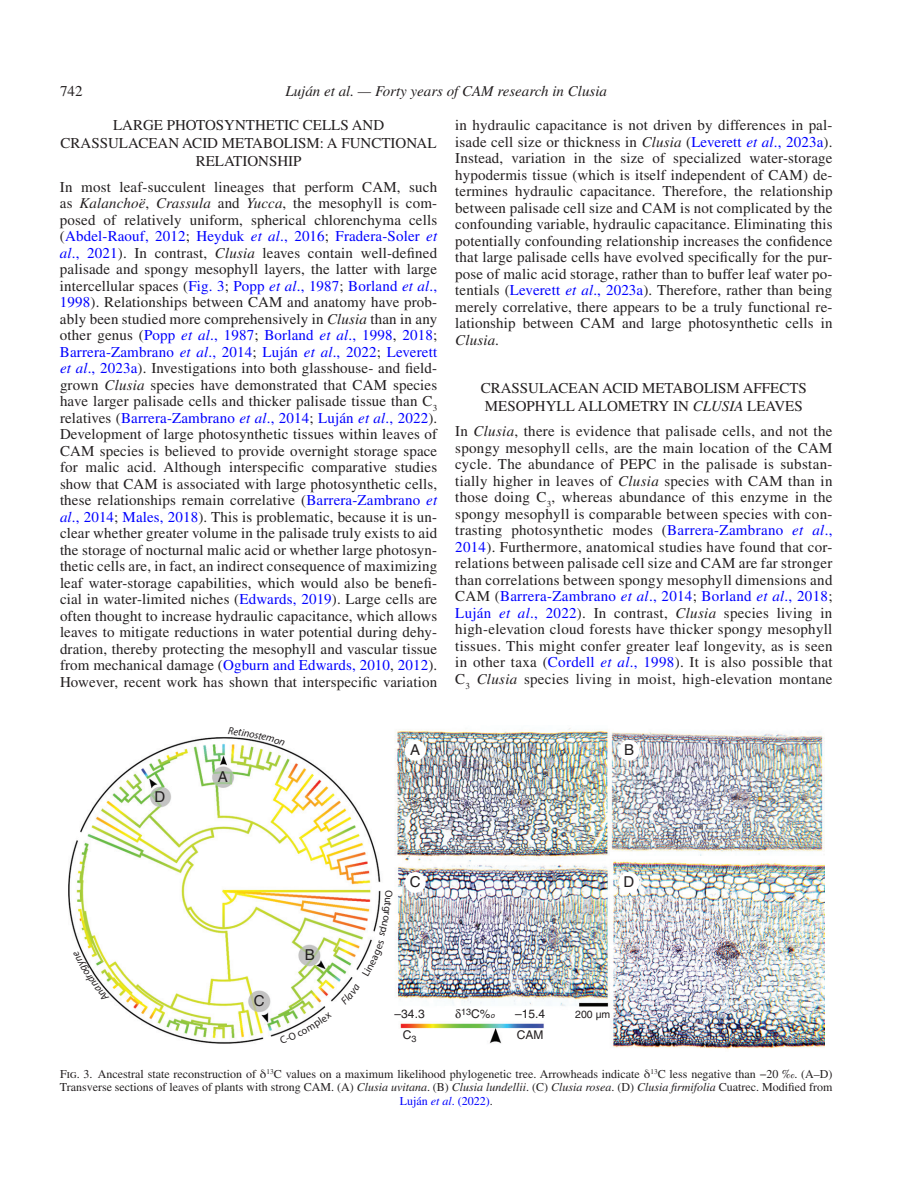
<style>
.page{position:relative;width:918px;height:1186px;background:#fff}
.page>*{position:absolute;margin:0;border:0;box-sizing:border-box;transform-origin:0 0}
.t1{font:15px/16.5px "Times LT Std";color:#231f20;text-align:justify}
.t2{font:italic 15px "Times LT Std";color:#231f20}
.t3{font:15px "Helvetica";color:#231f20}
.t4{font:12px/13.5px "Times LT Std";color:#231f20;text-align:center}
.t5{font:12px "Helvetica";color:#231f20}
.t6{font:10.5px "Helvetica";color:#231f20}
.t7{font:9px "Helvetica";color:#231f20}
.s1{font-style:italic}
.s2{color:#00f}
.s3{font-style:italic;color:#00f}
.s4{font-size:12px}
.s5{font-family:"Gandhari Unicode"}
</style>
<div class="page">
<img style="left:68px;top:728px;width:756px;height:321px">
<div style="left:405px;top:740px;width:21px;height:21px;background:#fff;border-radius:50%"></div>
<div style="left:619px;top:740px;width:20px;height:21px;background:#fff;border-radius:50%"></div>
<div style="left:405px;top:872px;width:21px;height:21px;background:#fff;border-radius:50%"></div>
<div style="left:619px;top:872px;width:20px;height:21px;background:#fff;border-radius:50%"></div>
<svg style="left:456px;top:1009px;width:5px;height:9px"></svg>
<svg style="left:73px;top:951px;width:36px;height:51px"></svg>
<svg style="left:279px;top:1012px;width:53px;height:32px"></svg>
<svg style="left:341px;top:983px;width:19px;height:22px"></svg>
<svg style="left:362px;top:890px;width:31px;height:86px"></svg>
<svg style="left:228px;top:728px;width:57px;height:18px"></svg>
<p class="t1" style="left:60px;top:83px;width:24px">742</p>
<p class="t2" style="left:285px;top:83px;width:323px">Luján et al. — Forty years of CAM research in Clusia</p>
<p class="t1" style="left:61px;top:116px;width:378px;line-height:18px;text-align:center">LARGE PHOTOSYNTHETIC CELLS AND<br>CRASSULACEAN ACID METABOLISM: A FUNCTIONAL<br>RELATIONSHIP</p>
<p class="t1" style="left:60px;top:178px;width:379px">In most leaf-succulent lineages that perform CAM, such as <span class="s1">Kalanchoë</span>, <span class="s1">Crassula</span> and <span class="s1">Yucca</span>, the mesophyll is com&shy;posed of relatively uniform, spherical chlorenchyma cells (<span class="s2">Abdel-Raouf, 2012</span>; <span class="s2">Heyduk</span> <span class="s3">et al</span><span class="s2">., 2016</span>; <span class="s2">Fradera-Soler</span> <span class="s3">et al</span><span class="s2">., 2021</span>). In contrast, <span class="s1">Clusia</span> leaves contain well-defined palisade and spongy mesophyll layers, the latter with large intercellular spaces (<span class="s2">Fig. 3</span>; <span class="s2">Popp</span> <span class="s3">et al</span><span class="s2">., 1987</span>; <span class="s2">Borland</span> <span class="s3">et al</span><span class="s2">., 1998</span>). Relationships between CAM and anatomy have prob&shy;ably been studied more comprehensively in <span class="s1">Clusia</span> than in any other genus (<span class="s2">Popp</span> <span class="s3">et al</span><span class="s2">., 1987</span>; <span class="s2">Borland</span> <span class="s3">et al</span><span class="s2">., 1998</span>, <span class="s2">2018</span>; <span class="s2">Barrera-Zambrano</span> <span class="s3">et al</span><span class="s2">., 2014</span>; <span class="s2">Luján</span> <span class="s3">et al</span><span class="s2">., 2022</span>; <span class="s2">Leverett </span><span class="s3">et al</span><span class="s2">., 2023a</span>). Investigations into both glasshouse- and field&shy;grown <span class="s1">Clusia</span> species have demonstrated that CAM species have larger palisade cells and thicker palisade tissue than C<sub>3 </sub>relatives (<span class="s2">Barrera-Zambrano</span> <span class="s3">et al</span><span class="s2">., 2014</span>; <span class="s2">Luján</span> <span class="s3">et al</span><span class="s2">., 2022</span>).<br>Development of large photosynthetic tissues within leaves of CAM species is believed to provide overnight storage space for malic acid. Although interspecific comparative studies show that CAM is associated with large photosynthetic cells, these relationships remain correlative (<span class="s2">Barrera-Zambrano</span> <span class="s3">et al</span><span class="s2">., 2014</span>; <span class="s2">Males, 2018</span>). This is problematic, because it is un&shy;clear whether greater volume in the palisade truly exists to aid the storage of nocturnal malic acid or whether large photosyn&shy;thetic cells are, in fact, an indirect consequence of maximizing leaf water-storage capabilities, which would also be benefi&shy;cial in water-limited niches (<span class="s2">Edwards, 2019</span>). Large cells are often thought to increase hydraulic capacitance, which allows leaves to mitigate reductions in water potential during dehy&shy;dration, thereby protecting the mesophyll and vascular tissue from mechanical damage (<span class="s2">Ogburn and Edwards, 2010</span>, <span class="s2">2012</span>).<br>However, recent work has shown that interspecific variation</p>
<p class="t1" style="left:455px;top:117px;width:379px">in hydraulic capacitance is not driven by differences in pal&shy;isade cell size or thickness in <span class="s1">Clusia</span> (<span class="s2">Leverett</span> <span class="s3">et al</span><span class="s2">., 2023a</span>).<br>Instead, variation in the size of specialized water-storage hypodermis tissue (which is itself independent of CAM) de&shy;termines hydraulic capacitance. Therefore, the relationship between palisade cell size and CAM is not complicated by the confounding variable, hydraulic capacitance. Eliminating this potentially confounding relationship increases the confidence that large palisade cells have evolved specifically for the pur&shy;pose of malic acid storage, rather than to buffer leaf water po&shy;tentials (<span class="s2">Leverett</span> <span class="s3">et al</span><span class="s2">., 2023a</span>). Therefore, rather than being merely correlative, there appears to be a truly functional re&shy;lationship between CAM and large photosynthetic cells in <span class="s1">Clusia</span>.</p>
<p class="t1" style="left:481px;top:379px;width:328px;line-height:18px">CRASSULACEAN ACID METABOLISM AFFECTS<br>MESOPHYLL ALLOMETRY IN <span class="s1">CLUSIA</span> LEAVES</p>
<p class="t1" style="left:455px;top:423px;width:379px">In <span class="s1">Clusia</span>, there is evidence that palisade cells, and not the spongy mesophyll cells, are the main location of the CAM cycle. The abundance of PEPC in the palisade is substan&shy;tially higher in leaves of <span class="s1">Clusia</span> species with CAM than in those doing C<sub>3</sub>, whereas abundance of this enzyme in the spongy mesophyll is comparable between species with con&shy;trasting photosynthetic modes (<span class="s2">Barrera-Zambrano</span> <span class="s3">et al</span><span class="s2">., 2014</span>). Furthermore, anatomical studies have found that cor&shy;relations between palisade cell size and CAM are far stronger than correlations between spongy mesophyll dimensions and CAM (<span class="s2">Barrera-Zambrano</span> <span class="s3">et al</span><span class="s2">., 2014</span>; <span class="s2">Borland</span> <span class="s3">et al</span><span class="s2">., 2018</span>; <span class="s2">Luján</span> <span class="s3">et al</span><span class="s2">., 2022</span>). In contrast, <span class="s1">Clusia</span> species living in high-elevation cloud forests have thicker spongy mesophyll tissues. This might confer greater leaf longevity, as is seen in other taxa (<span class="s2">Cordell</span> <span class="s3">et al</span><span class="s2">., 1998</span>). It is also possible that C<sub>3</sub> <span class="s1">Clusia</span> species living in moist, high-elevation montane</p>
<p class="t3" style="left:155px;top:788px;width:12px">D</p>
<p class="t3" style="left:218px;top:768px;width:12px">A</p>
<p class="t3" style="left:254px;top:992px;width:12px">C</p>
<p class="t3" style="left:305px;top:946px;width:12px">B</p>
<p class="t3" style="left:410px;top:741px;width:12px">A</p>
<p class="t3" style="left:624px;top:741px;width:12px">B</p>
<p class="t3" style="left:410px;top:873px;width:12px">C</p>
<p class="t3" style="left:624px;top:873px;width:12px">D</p>
<p class="t5" style="left:395px;top:1007px;width:32px">–34.3</p>
<p class="t7" style="left:461px;top:1007px;width:35px">13<span class="s4">C%</span><sub>o</sub></p>
<p class="t5" style="left:515px;top:1007px;width:32px">–15.4</p>
<p class="t6" style="left:575px;top:1008px;width:37px">200 µm</p>
<p class="t5" style="left:403px;top:1028px;width:15px">C<sub>3</sub></p>
<p class="t5" style="left:517px;top:1028px;width:28px">CAM</p>
<p class="t4" style="left:60px;top:1067px;width:774px">Fig. 3. Ancestral state reconstruction of <span class="s5">δ</span><sup>13</sup>C values on a maximum likelihood phylogenetic tree. Arrowheads indicate <span class="s5">δ</span><sup>13</sup>C less negative than −20 ‰. (A–D)<br>Transverse sections of leaves of plants with strong CAM. (A) <span class="s1">Clusia uvitana</span>. (B) <span class="s1">Clusia lundellii</span>. (C) <span class="s1">Clusia rosea</span>. (D) <span class="s1">Clusia firmifolia</span> Cuatrec. Modified from<br><span class="s2">Luján</span> <span class="s3">et al</span><span class="s2">. (2022)</span>.</p>
</div>
